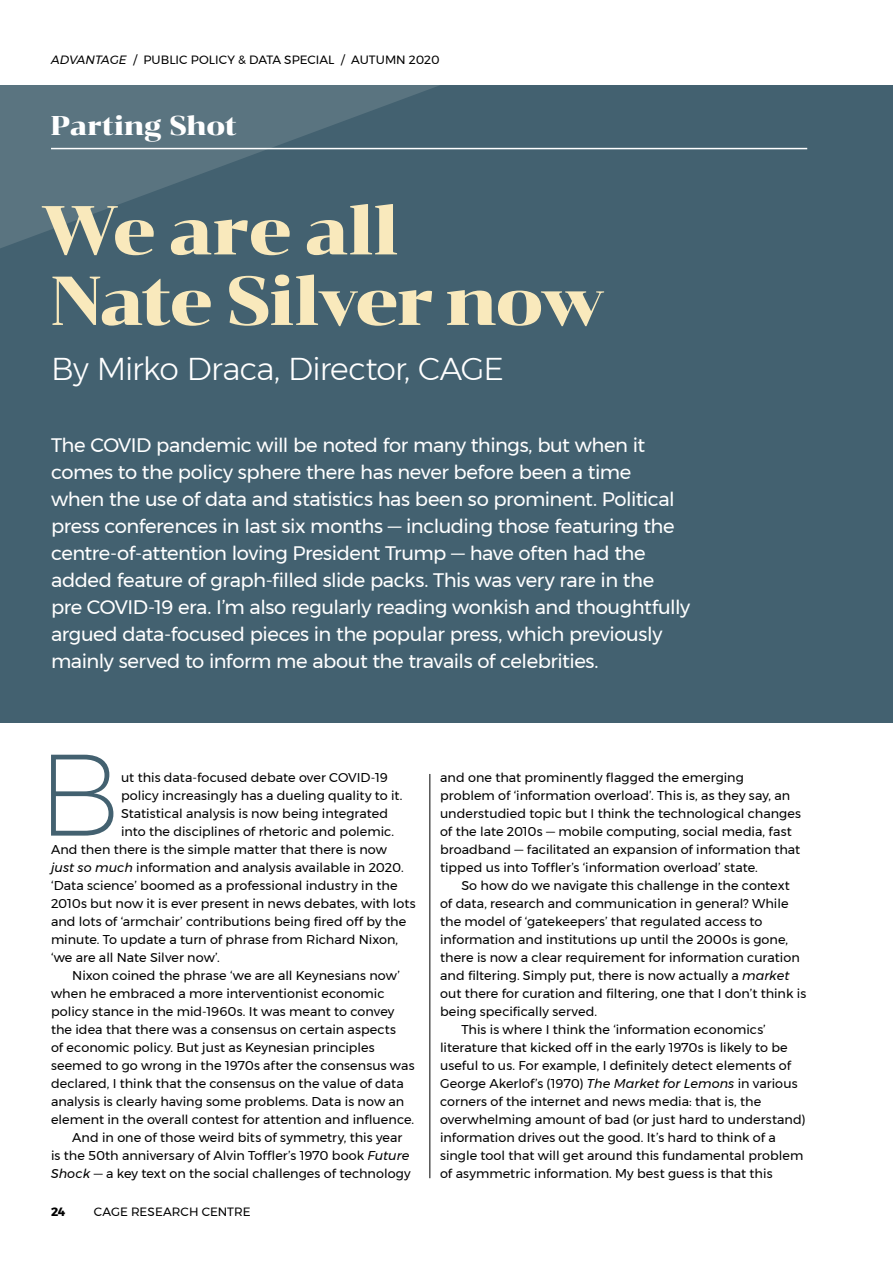
<style>
.page{position:relative;width:893px;height:1263px;background:#fff}
.page>*{position:absolute;margin:0;border:0;box-sizing:border-box;transform-origin:0 0}
.t1{font:200 115.8px "Montserrat";color:#436170}
.t2{font:69px/70.5px "Chonburi";letter-spacing:-.04em;color:#f9e9bc}
.t3{font:300 31.5px "Montserrat";letter-spacing:-.025em;color:#fff}
.t4{font:27px "Chonburi";letter-spacing:-.025em;color:#fff}
.t5{font:19.5px/27px "Montserrat";letter-spacing:-.02em;color:#fff}
.t6{font:12.75px/18px "Montserrat";letter-spacing:.005em;color:#000}
.t7{font:12px "Montserrat";letter-spacing:.005em;color:#000}
.t8{font:700 12px "Montserrat";color:#000}
.s1{font-style:italic}
</style>
<div class="page">
<div style="left:0;top:85px;width:893px;height:638px;background:#436170"></div>
<svg style="left:0;top:85px;width:441px;height:163px;fill:#58737f"></svg>
<hr style="left:51px;top:148px;width:756px;height:1px;background:#fff">
<hr style="left:429px;top:774px;width:1px;height:404px;background:#000">
<p class="t7" style="left:51px;top:50px;width:390px"><span class="s1">advantage</span> / public policy &amp; data special / Autumn 2020</p>
<h3 class="t4" style="left:51px;top:106px;width:187px">Parting Shot</h3>
<h2 class="t2" style="left:40px;top:196px;width:566px">We are all<br>Nate Silver now</h2>
<h3 class="t3" style="left:51px;top:345px;width:454px">By Mirko Draca, Director, CAGE</h3>
<p class="t5" style="left:51px;top:431px;width:625px;text-indent:105px">pandemic will be noted for many things, but when it comes to the policy sphere there has never before been a time when the use of data and statistics has been so prominent. Political press conferences in last six months — including those featuring the centre-of-attention loving President Trump — have often had the added feature of graph-filled slide packs. This was very rare in the pre COVID</p>
<h3 class="t5" style="left:51px;top:431px;width:53px">The COVID</h3>
<h3 class="t5" style="left:51px;top:593px;width:641px;text-indent:97px">-19 era. I ’m also regularly reading wonkish and thoughtfully argued data-focused pieces in the popular press, which previously mainly served to inform me about the travails of celebrities.</h3>
<h1 class="t1" style="left:37px;top:709px;width:85px">B</h1>
<p class="t6" style="left:121px;top:768px;width:218px">ut this data-focused debate over COVID</p>
<p class="t6" style="left:371px;top:768px;width:19px">-19</p>
<p class="t6" style="left:121px;top:786px;width:283px">policy increasingly has a dueling quality to it.</p>
<p class="t6" style="left:121px;top:804px;width:269px">Statistical analysis is now being integrated</p>
<p class="t6" style="left:121px;top:822px;width:275px">into the disciplines of rhetoric and polemic.</p>
<p class="t6" style="left:51px;top:840px;width:338px">And then there is the simple matter that there is now</p>
<p class="t6" style="left:51px;top:858px;width:354px"><span class="s1">just so much</span> information and analysis available in 2020.</p>
<p class="t6" style="left:51px;top:876px;width:348px">‘Data science’ boomed as a professional industry in the</p>
<p class="t6" style="left:51px;top:894px;width:366px">2010s but now it is ever present in news debates, with lots</p>
<p class="t6" style="left:51px;top:912px;width:357px">and lots of ‘armchair’ contributions being fired off by the</p>
<p class="t6" style="left:51px;top:930px;width:349px">minute. To update a turn of phrase from Richard N ixon,</p>
<p class="t6" style="left:51px;top:948px;width:170px">‘we are all N ate Silver now’.</p>
<p class="t6" style="left:72px;top:966px;width:329px">N ixon coined the phrase ‘we are all Keynesians now’</p>
<p class="t6" style="left:51px;top:984px;width:335px">when he embraced a more interventionist economic</p>
<p class="t6" style="left:51px;top:1002px;width:345px">policy stance in the mid-1960s. It was meant to convey</p>
<p class="t6" style="left:51px;top:1020px;width:347px">the idea that there was a consensus on certain aspects</p>
<p class="t6" style="left:51px;top:1038px;width:325px">of economic policy. But just as Keynesian principles</p>
<p class="t6" style="left:51px;top:1056px;width:365px">seemed to go wrong in the 1970s after the consensus was</p>
<p class="t6" style="left:51px;top:1074px;width:354px">declared, I think that the consensus on the value of data</p>
<p class="t6" style="left:51px;top:1092px;width:355px">analysis is clearly having some problems. Data is now an</p>
<p class="t6" style="left:51px;top:1110px;width:365px">element in the overall contest for attention and influence.</p>
<p class="t6" style="left:72px;top:1128px;width:332px">And in one of those weird bits of symmetry, this year</p>
<p class="t6" style="left:51px;top:1146px;width:360px">is the 50th anniversary of Alvin Toffler’s 1970 book <span class="s1">Future</span></p>
<p class="t6" style="left:51px;top:1164px;width:361px"><span class="s1">Shock</span> — a key text on the social challenges of technology</p>
<p class="t8" style="left:51px;top:1202px;width:16px">24</p>
<p class="t7" style="left:94px;top:1203px;width:158px">cage research centre</p>
<p class="t6" style="left:440px;top:768px;width:362px">and one that prominently flagged the emerging problem of ‘information overload’. This is, as they say, an understudied topic but I think the technological changes of the late 2010s — mobile computing, social media, fast broadband — facilitated an expansion of information that tipped us into Toffler’s ‘information overload’ state.</p>
<p class="t6" style="left:461px;top:876px;width:330px">So how do we navigate this challenge in the context</p>
<p class="t6" style="left:440px;top:894px;width:350px">of data, research and communication in general? While</p>
<p class="t6" style="left:440px;top:912px;width:324px">the model of ‘gatekeepers’ that regulated access to</p>
<p class="t6" style="left:440px;top:930px;width:350px">information and institutions up until the 2000s is gone,</p>
<p class="t6" style="left:440px;top:948px;width:361px">there is now a clear requirement for information curation</p>
<p class="t6" style="left:440px;top:966px;width:351px">and filtering. Simply put, there is now actually a <span class="s1">market</span></p>
<p class="t6" style="left:440px;top:984px;width:368px">out there for curation and filtering, one that I don’t think is</p>
<p class="t6" style="left:440px;top:1002px;width:158px">being specifically served.</p>
<p class="t6" style="left:461px;top:1020px;width:306px">This is where I think the ‘information economics’</p>
<p class="t6" style="left:440px;top:1038px;width:349px">literature that kicked off in the early 1970s is likely to be</p>
<p class="t6" style="left:440px;top:1056px;width:353px">useful to us. For example, I definitely detect elements of</p>
<p class="t6" style="left:440px;top:1074px;width:359px">George Akerlof’s (1970) <span class="s1">The Market for Lemons</span> in various</p>
<p class="t6" style="left:440px;top:1092px;width:323px">corners of the internet and news media: that is, the</p>
<p class="t6" style="left:440px;top:1110px;width:367px">overwhelming amount of bad (or just hard to understand)</p>
<p class="t6" style="left:440px;top:1128px;width:337px">information drives out the good. It’s hard to think of a</p>
<p class="t6" style="left:440px;top:1146px;width:365px">single tool that will get around this fundamental problem</p>
<p class="t6" style="left:440px;top:1164px;width:334px">of asymmetric information. My best guess is that this</p>
</div>
